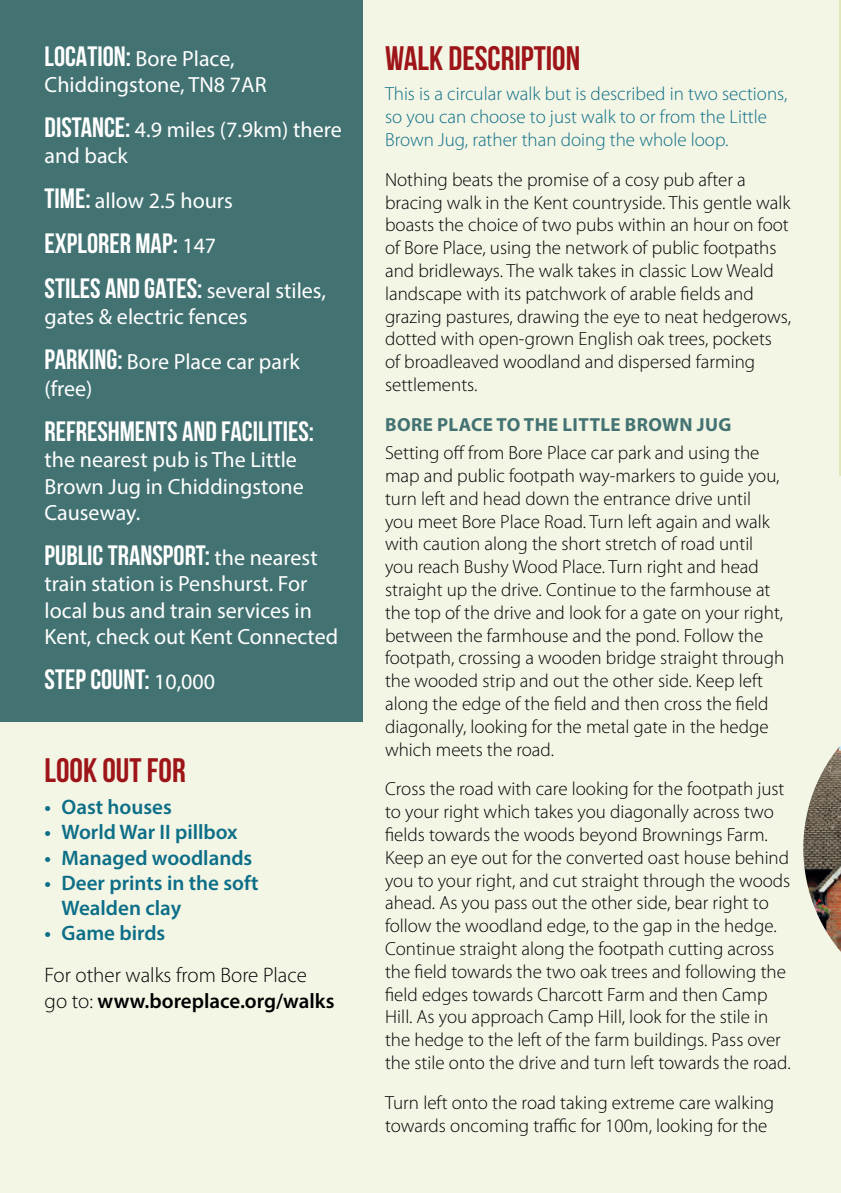
<style>
.page{position:relative;width:841px;height:1193px;background:#fff}
.page>*{position:absolute;margin:0;border:0;box-sizing:border-box;transform-origin:0 0}
.t1{font:700 34px "Bebas Neue";color:#9e1519}
.t2{font:700 28px "Bebas Neue";color:#fff}
.t3{font:22px/26.4px "Myriad Pro";color:#fff}
.t4{font:600 21px/25.2px "Myriad Pro";color:#0c6e87}
.t5{font:300 21px/25.2px "Myriad Pro";color:#000}
.t6{font:300 19px/22.8px "Myriad Pro";color:#000}
.t7{font:300 19px/22.8px "Myriad Pro";color:#0c6e87}
.t8{font:700 19px "Myriad Pro";letter-spacing:.02em;color:#437272}
.s1{font-family:"Bebas Neue";font-weight:700;font-size:28px}
.s2{font-family:"Myriad Pro";font-weight:400;font-size:22px}
.s3{font-weight:600}
</style>
<div class="page">
<div style="left:0;top:0;width:840px;height:1193px;background:#f3f5e5"></div>
<hr style="left:838px;top:0;width:2px;height:475px;background:#e1e5bc">
<div style="left:0;top:0;width:362px;height:722px;background:#437272"></div>
<img style="left:803px;top:746px;width:37px;height:205px">
<p class="t3" style="left:45px;top:45px;width:223px"><span class="s1">LOCATION:</span> Bore Place,<br>Chiddingstone, TN8 7AR</p>
<p class="t3" style="left:45px;top:116px;width:298px"><span class="s1">DISTANCE:</span> 4.9 miles (7.9km) there and back</p>
<p class="t3" style="left:45px;top:187px;width:190px"><span class="s1">TIME:</span> allow 2.5 hours</p>
<p class="t2" style="left:45px;top:228px;width:173px">EXPLORER MAP: <span class="s2">147</span></p>
<p class="t2" style="left:45px;top:273px;width:283px">STILES AND GATES: <span class="s2">several stiles,</span></p>
<p class="t3" style="left:45px;top:304px;width:204px">gates &amp; electric fences</p>
<p class="t3" style="left:45px;top:349px;width:256px"><span class="s1">PARKING:</span> Bore Place car park (free)</p>
<p class="t2" style="left:45px;top:416px;width:271px">REFRESHMENTS AND FACILITIES:</p>
<p class="t3" style="left:45px;top:446px;width:260px">the nearest pub is The Little<br>Brown Jug in Chiddingstone<br>Causeway.</p>
<p class="t2" style="left:45px;top:540px;width:274px">PUBLIC TRANSPORT: <span class="s2">the nearest</span></p>
<p class="t3" style="left:45px;top:570px;width:295px">train station is Penshurst. For local bus and train services in<br>Kent, check out Kent Connected</p>
<p class="t2" style="left:45px;top:664px;width:172px">STEP COUNT: <span class="s2">10,000</span></p>
<p class="t1" style="left:45px;top:751px;width:142px">LOOK OUT FOR</p>
<p class="t4" style="left:45px;top:794px;width:129px">• Oast houses</p>
<p class="t4" style="left:45px;top:819px;width:194px">• World War II pillbox</p>
<p class="t4" style="left:45px;top:844px;width:209px">• Managed woodlands</p>
<p class="t4" style="left:62px;top:870px;width:198px;text-indent:-17px">• Deer prints in the soft<br>Wealden clay</p>
<p class="t4" style="left:45px;top:920px;width:122px">• Game birds</p>
<p class="t5" style="left:45px;top:963px;width:291px">For other walks from Bore Place go to: <span class="s3">www.boreplace.org/walks</span></p>
<p class="t1" style="left:385px;top:40px;width:197px">WALK DESCRIPTION</p>
<p class="t7" style="left:385px;top:82px;width:403px">This is a circular walk but is described in two sections, so you can choose to just walk to or from the Little<br>Brown Jug, rather than doing the whole loop.</p>
<p class="t6" style="left:385px;top:168px;width:407px">Nothing beats the promise of a cosy pub after a bracing walk in the Kent countryside. This gentle walk boasts the choice of two pubs within an hour on foot of Bore Place, using the network of public footpaths and bridleways. The walk takes in classic Low Weald landscape with its patchwork of arable fields and grazing pastures, drawing the eye to neat hedgerows, dotted with open-grown English oak trees, pockets of broadleaved woodland and dispersed farming settlements.</p>
<p class="t8" style="left:385px;top:412px;width:347px">BORE PLACE TO THE LITTLE BROWN JUG</p>
<p class="t6" style="left:385px;top:441px;width:400px">Setting off from Bore Place car park and using the map and public footpath way-markers to guide you, turn left and head down the entrance drive until you meet Bore Place Road. Turn left again and walk with caution along the short stretch of road until you reach Bushy Wood Place. Turn right and head straight up the drive. Continue to the farmhouse at the top of the drive and look for a gate on your right, between the farmhouse and the pond. Follow the footpath, crossing a wooden bridge straight through the wooded strip and out the other side. Keep left along the edge of the field and then cross the field diagonally, looking for the metal gate in the hedge which meets the road.</p>
<p class="t6" style="left:385px;top:777px;width:407px">Cross the road with care looking for the footpath just to your right which takes you diagonally across two fields towards the woods beyond Brownings Farm.<br>Keep an eye out for the converted oast house behind you to your right, and cut straight through the woods ahead. As you pass out the other side, bear right to follow the woodland edge, to the gap in the hedge.<br>Continue straight along the footpath cutting across the field towards the two oak trees and following the field edges towards Charcott Farm and then Camp Hill. As you approach Camp Hill, look for the stile in the hedge to the left of the farm buildings. Pass over the stile onto the drive and turn left towards the road.</p>
<p class="t6" style="left:385px;top:1091px;width:390px">Turn left onto the road taking extreme care walking towards oncoming traffic for 100m, looking for the</p>
</div>
